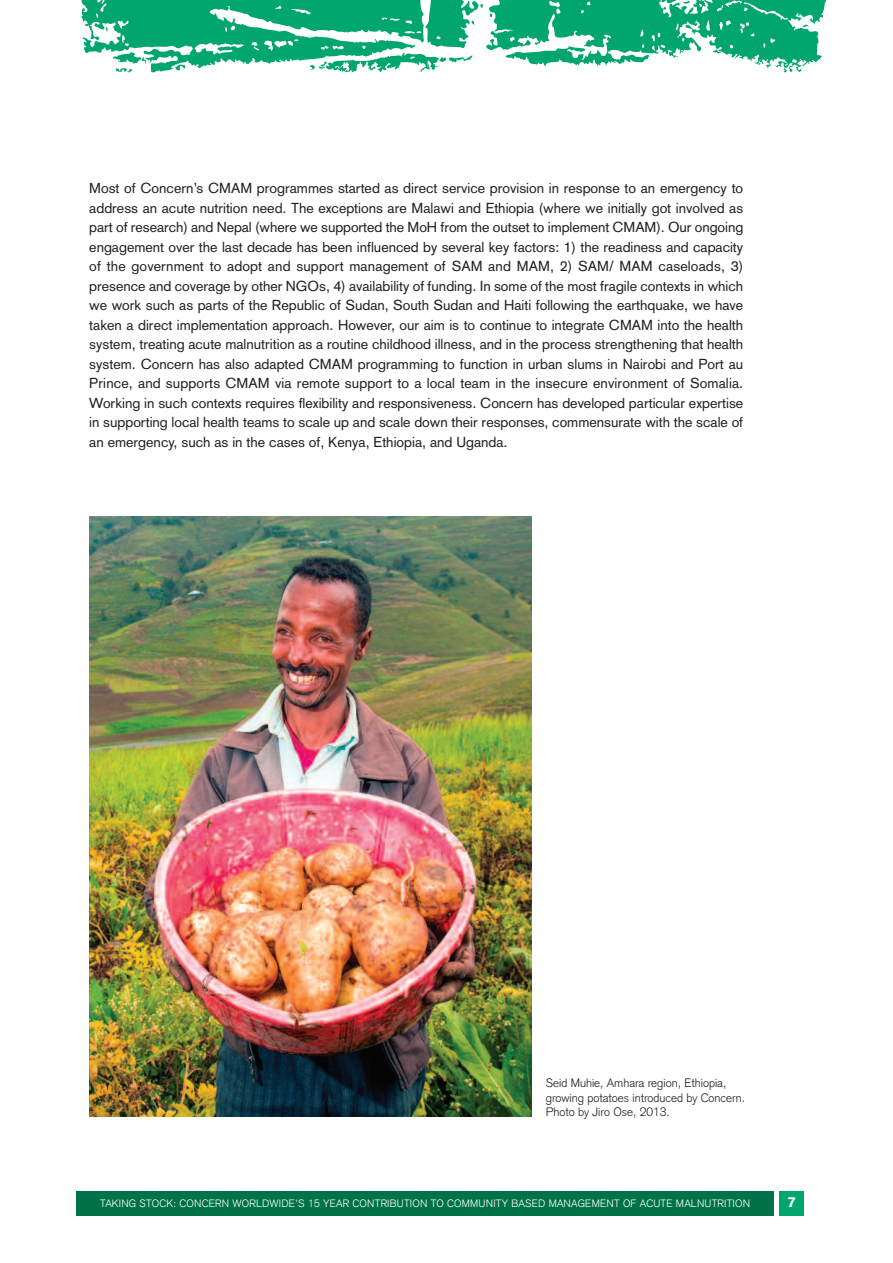
<style>
.page{position:relative;width:893px;height:1263px;background:#fff}
.page>*{position:absolute;margin:0;border:0;box-sizing:border-box;transform-origin:0 0}
.t1{font:14.25px/19.5px "Akzidenz Grotesk";color:#231f20;text-align:justify}
.t2{font:900 14.25px "Akzidenz Grotesk";color:#fff}
.t3{font:300 12px/14.4px "Akzidenz Grotesk";color:#231f20}
.t4{font:300 10.5px "Akzidenz Grotesk";letter-spacing:.02em;color:#fff}
</style>
<div class="page">
<svg style="left:81px;top:0;width:745px;height:72px"></svg>
<img style="left:89px;top:517px;width:443px;height:600px">
<div style="left:77px;top:1191px;width:697px;height:24px;background:#007249"></div>
<div style="left:779px;top:1191px;width:25px;height:24px;background:#00a66e"></div>
<p class="t1" style="left:89px;top:180px;width:655px">Most of Concern’s CMAM programmes started as direct service provision in response to an emergency to address an acute nutrition need. The exceptions are Malawi and Ethiopia (where we initially got involved as part of research) and Nepal (where we supported the MoH from the outset to implement CMAM). Our ongoing engagement over the last decade has been influenced by several key factors: 1) the readiness and capacity of the government to adopt and support management of SAM and MAM, 2) SAM/ MAM caseloads, 3) presence and coverage by other NGOs, 4) availability of funding. In some of the most fragile contexts in which we work such as parts of the Republic of Sudan, South Sudan and Haiti following the earthquake, we have taken a direct implementation approach. However, our aim is to continue to integrate CMAM into the health system, treating acute malnutrition as a routine childhood illness, and in the process strengthening that health system. Concern has also adapted CMAM programming to function in urban slums in Nairobi and Port au Prince, and supports CMAM via remote support to a local team in the insecure environment of Somalia.<br>Working in such contexts requires flexibility and responsiveness. Concern has developed particular expertise in supporting local health teams to scale up and scale down their responses, commensurate with the scale of an emergency, such as in the cases of, Kenya, Ethiopia, and Uganda.</p>
<p class="t3" style="left:546px;top:1077px;width:201px">Seid Muhie, Amhara region, Ethiopia, growing potatoes introduced by Concern.<br>Photo by Jiro Ose, 2013.</p>
<p class="t4" style="left:100px;top:1199px;width:651px">TAKING STOCK: CONCERN WORLDWIDE’S 15 YEAR CONTRIBUTION TO COMMUNITY BASED MANAGEMENT OF ACUTE MALNUTRITION</p>
<p class="t2" style="left:787px;top:1197px;width:9px">7</p>
</div>
